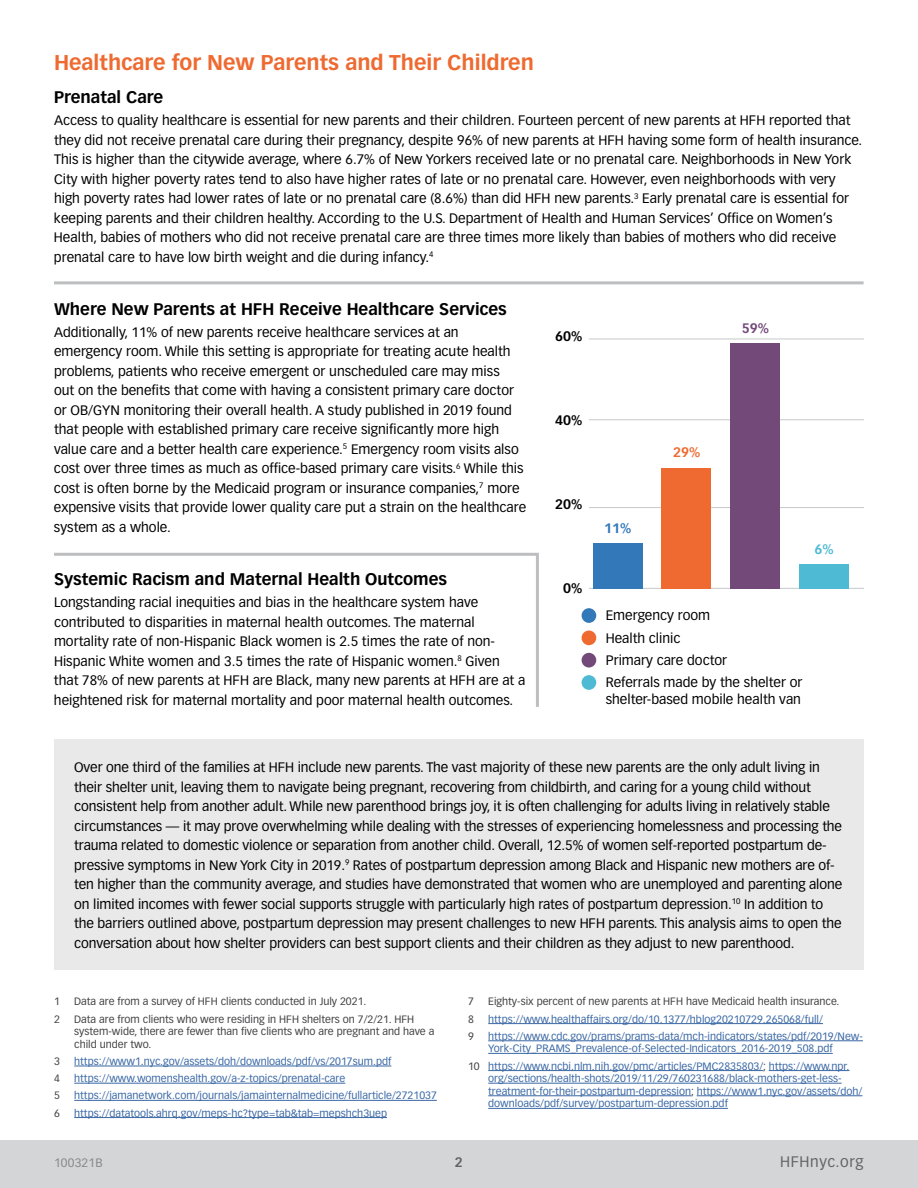
<style>
.page{position:relative;width:918px;height:1188px;background:#fff}
.page>*{position:absolute;margin:0;border:0;box-sizing:border-box;transform-origin:0 0}
.t1{font:700 21px "Vectora LT Std";color:#ee6a30}
.t2{font:700 16.5px "Vectora LT Std";color:#000}
.t3{font:15px "Vectora LT Std";letter-spacing:.04em;color:#636466}
.t4{font:13.5px/19.5px "Vectora LT Std";color:#000}
.t5{font:700 13.5px "Vectora LT Std";color:#000}
.t6{font:700 13.5px "Vectora LT Std";color:#3378b9}
.t7{font:700 13.5px "Vectora LT Std";color:#ee6a30}
.t8{font:700 13.5px "Vectora LT Std";color:#734979}
.t9{font:700 13.5px "Vectora LT Std";color:#4ebad4}
.t10{font:700 13.5px "Vectora LT Std";color:#636466}
.t11{font:12px "Vectora LT Std";letter-spacing:.02em;color:#87898c}
.t12{font:10.5px/12.6px "Vectora LT Pro";color:#3a68a5}
.t13{font:10.5px/12.6px "Vectora LT Pro";color:#414042}
.s1{color:#414042}
</style>
<div class="page">
<div style="left:54px;top:740px;width:810px;height:230px;background:#e9e9ea"></div>
<hr style="left:74px;top:1066px;width:317px;height:1px;background:#3a68a5">
<hr style="left:74px;top:1083px;width:271px;height:1px;background:#3a68a5">
<hr style="left:74px;top:1100px;width:363px;height:1px;background:#3a68a5">
<hr style="left:74px;top:1117px;width:313px;height:1px;background:#3a68a5">
<hr style="left:488px;top:1023px;width:335px;height:1px;background:#3a68a5">
<hr style="left:488px;top:1041px;width:375px;height:1px;background:#3a68a5">
<hr style="left:488px;top:1053px;width:345px;height:1px;background:#3a68a5">
<hr style="left:488px;top:1070px;width:275px;height:1px;background:#3a68a5">
<hr style="left:769px;top:1070px;width:80px;height:1px;background:#3a68a5">
<hr style="left:488px;top:1083px;width:354px;height:1px;background:#3a68a5">
<hr style="left:488px;top:1096px;width:203px;height:1px;background:#3a68a5">
<hr style="left:697px;top:1096px;width:166px;height:1px;background:#3a68a5">
<hr style="left:488px;top:1108px;width:240px;height:1px;background:#3a68a5">
<div style="left:0;top:1141px;width:918px;height:47px;background:#d4d5d7"></div>
<hr style="left:54px;top:281px;width:810px;height:3px;background:#bcbec0">
<svg style="left:54px;top:552px;width:485px;height:155px"></svg>
<div style="left:582px;top:608px;width:14px;height:15px;background:#3378b9;border-radius:50%"></div>
<div style="left:582px;top:653px;width:14px;height:15px;background:#734979;border-radius:50%"></div>
<div style="left:582px;top:631px;width:14px;height:14px;background:#ee6a30;border-radius:50%"></div>
<div style="left:582px;top:675px;width:14px;height:15px;background:#4ebad4;border-radius:50%"></div>
<hr style="left:589px;top:339px;width:275px;height:1px;background:#c7c8ca">
<hr style="left:589px;top:507px;width:275px;height:1px;background:#c7c8ca">
<hr style="left:589px;top:419px;width:275px;height:1px;background:#c7c8ca">
<hr style="left:589px;top:588px;width:275px;height:1px;background:#c7c8ca">
<div style="left:593px;top:543px;width:49px;height:46px;background:#3378b9"></div>
<div style="left:662px;top:468px;width:49px;height:121px;background:#ee6a30"></div>
<div style="left:731px;top:344px;width:49px;height:245px;background:#734979"></div>
<div style="left:799px;top:564px;width:50px;height:25px;background:#4ebad4"></div>
<h1 class="t1" style="left:54px;top:50px;width:481px">Healthcare for New Parents and Their Children</h1>
<p class="t2" style="left:54px;top:87px;width:111px">Prenatal Care</p>
<p class="t4" style="left:54px;top:111px;width:810px">Access to quality healthcare is essential for new parents and their children. Fourteen percent of new parents at HFH reported that they did not receive prenatal care during their pregnancy, despite 96% of new parents at HFH having some form of health insurance.<br>This is higher than the citywide average, where 6.7% of New Yorkers received late or no prenatal care. Neighborhoods in New York City with higher poverty rates tend to also have higher rates of late or no prenatal care. However, even neighborhoods with very high poverty rates had lower rates of late or no prenatal care (8.6%) than did HFH new parents.<sup>3</sup> Early prenatal care is essential for keeping parents and their children healthy. According to the U.S. Department of Health and Human Services’ Office on Women’s Health, babies of mothers who did not receive prenatal care are three times more likely than babies of mothers who did receive prenatal care to have low birth weight and die during infancy.<sup>4</sup></p>
<p class="t2" style="left:54px;top:299px;width:454px">Where New Parents at HFH Receive Healthcare Services</p>
<p class="t4" style="left:54px;top:323px;width:474px">Additionally, 11% of new parents receive healthcare services at an emergency room. While this setting is appropriate for treating acute health problems, patients who receive emergent or unscheduled care may miss<br>out on the benefits that come with having a consistent primary care doctor or OB/GYN monitoring their overall health. A study published in 2019 found that people with established primary care receive significantly more high value care and a better health care experience.<sup>5</sup> Emergency room visits also cost over three times as much as office-based primary care visits.<sup>6</sup> While this cost is often borne by the Medicaid program or insurance companies,<sup>7</sup> more expensive visits that provide lower quality care put a strain on the healthcare system as a whole.</p>
<p class="t2" style="left:54px;top:569px;width:395px">Systemic Racism and Maternal Health Outcomes</p>
<p class="t4" style="left:54px;top:593px;width:473px">Longstanding racial inequities and bias in the healthcare system have contributed to disparities in maternal health outcomes. The maternal mortality rate of non-Hispanic Black women is 2.5 times the rate of non-Hispanic White women and 3.5 times the rate of Hispanic women.<sup>8</sup> Given that 78% of new parents at HFH are Black, many new parents at HFH are at a heightened risk for maternal mortality and poor maternal health outcomes.</p>
<p class="t8" style="left:742px;top:320px;width:29px">59%</p>
<p class="t5" style="left:555px;top:328px;width:29px">60%</p>
<p class="t5" style="left:555px;top:412px;width:29px">40%</p>
<p class="t7" style="left:673px;top:444px;width:29px">29%</p>
<p class="t5" style="left:555px;top:496px;width:29px">20%</p>
<p class="t6" style="left:604px;top:520px;width:29px">11%</p>
<p class="t9" style="left:815px;top:541px;width:21px">6%</p>
<p class="t5" style="left:563px;top:580px;width:21px">0%</p>
<p class="t4" style="left:606px;top:605px;width:198px;line-height:22.2px">Emergency room<br>Health clinic<br>Primary care doctor<br>Referrals made by the shelter or</p>
<p class="t4" style="left:606px;top:690px;width:197px">shelter-based mobile health van</p>
<p class="t4" style="left:74px;top:758px;width:770px">Over one third of the families at HFH include new parents. The vast majority of these new parents are the only adult living in their shelter unit, leaving them to navigate being pregnant, recovering from childbirth, and caring for a young child without consistent help from another adult. While new parenthood brings joy, it is often challenging for adults living in relatively stable circumstances — it may prove overwhelming while dealing with the stresses of experiencing homelessness and processing the trauma related to domestic violence or separation from another child. Overall, 12.5% of women self-reported postpartum de&shy;pressive symptoms in New York City in 2019.<sup>9</sup> Rates of postpartum depression among Black and Hispanic new mothers are of&shy;ten higher than the community average, and studies have demonstrated that women who are unemployed and parenting alone on limited incomes with fewer social supports struggle with particularly high rates of postpartum depression.<sup>10</sup> In addition to the barriers outlined above, postpartum depression may present challenges to new HFH parents. This analysis aims to open the conversation about how shelter providers can best support clients and their children as they adjust to new parenthood.</p>
<p class="t13" style="left:54px;top:995px;width:7px">1</p>
<p class="t13" style="left:74px;top:995px;width:294px">Data are from a survey of HFH clients conducted in July 2021.</p>
<p class="t13" style="left:54px;top:1013px;width:7px">2</p>
<p class="t13" style="left:74px;top:1013px;width:362px">Data are from clients who were residing in HFH shelters on 7/2/21. HFH system-wide, there are fewer than five clients who are pregnant and have a child under two.</p>
<p class="t13" style="left:54px;top:1055px;width:7px">3</p>
<p class="t12" style="left:74px;top:1055px;width:319px">https://www1.nyc.gov/assets/doh/downloads/pdf/vs/2017sum.pdf</p>
<p class="t13" style="left:54px;top:1072px;width:7px">4</p>
<p class="t12" style="left:74px;top:1072px;width:273px">https://www.womenshealth.gov/a-z-topics/prenatal-care</p>
<p class="t13" style="left:54px;top:1089px;width:7px">5</p>
<p class="t12" style="left:74px;top:1089px;width:364px">https://jamanetwork.com/journals/jamainternalmedicine/fullarticle/2721037</p>
<p class="t13" style="left:54px;top:1106px;width:7px">6</p>
<p class="t12" style="left:74px;top:1106px;width:314px">https://datatools.ahrq.gov/meps-hc?type=tab&amp;tab=mepshch3uep</p>
<p class="t13" style="left:468px;top:995px;width:7px">7</p>
<p class="t13" style="left:488px;top:995px;width:353px">Eighty-six percent of new parents at HFH have Medicaid health insurance.</p>
<p class="t13" style="left:468px;top:1013px;width:7px">8</p>
<p class="t12" style="left:488px;top:1013px;width:336px">https://www.healthaffairs.org/do/10.1377/hblog20210729.265068/full/</p>
<p class="t13" style="left:468px;top:1030px;width:7px">9</p>
<p class="t12" style="left:488px;top:1030px;width:376px">https://www.cdc.gov/prams/prams-data/mch-indicators/states/pdf/2019/New-<br>York-City_PRAMS_Prevalence-of-Selected-Indicators_2016-2019_508.pdf</p>
<p class="t12" style="left:488px;top:1060px;width:376px;text-indent:-20px"><span class="s1">10</span> https://www.ncbi.nlm.nih.gov/pmc/articles/PMC2835803/<span class="s1">;</span> https://www.npr. org/sections/health-shots/2019/11/29/760231688/black-mothers-get-less&shy;treatment-for-their-postpartum-depression<span class="s1">;</span> https://www1.nyc.gov/assets/doh/ downloads/pdf/survey/postpartum-depression.pdf</p>
<p class="t11" style="left:54px;top:1155px;width:50px">100321B</p>
<p class="t3" style="left:780px;top:1153px;width:85px">HFHnyc.org</p>
<p class="t10" style="left:455px;top:1154px;width:9px">2</p>
</div>
